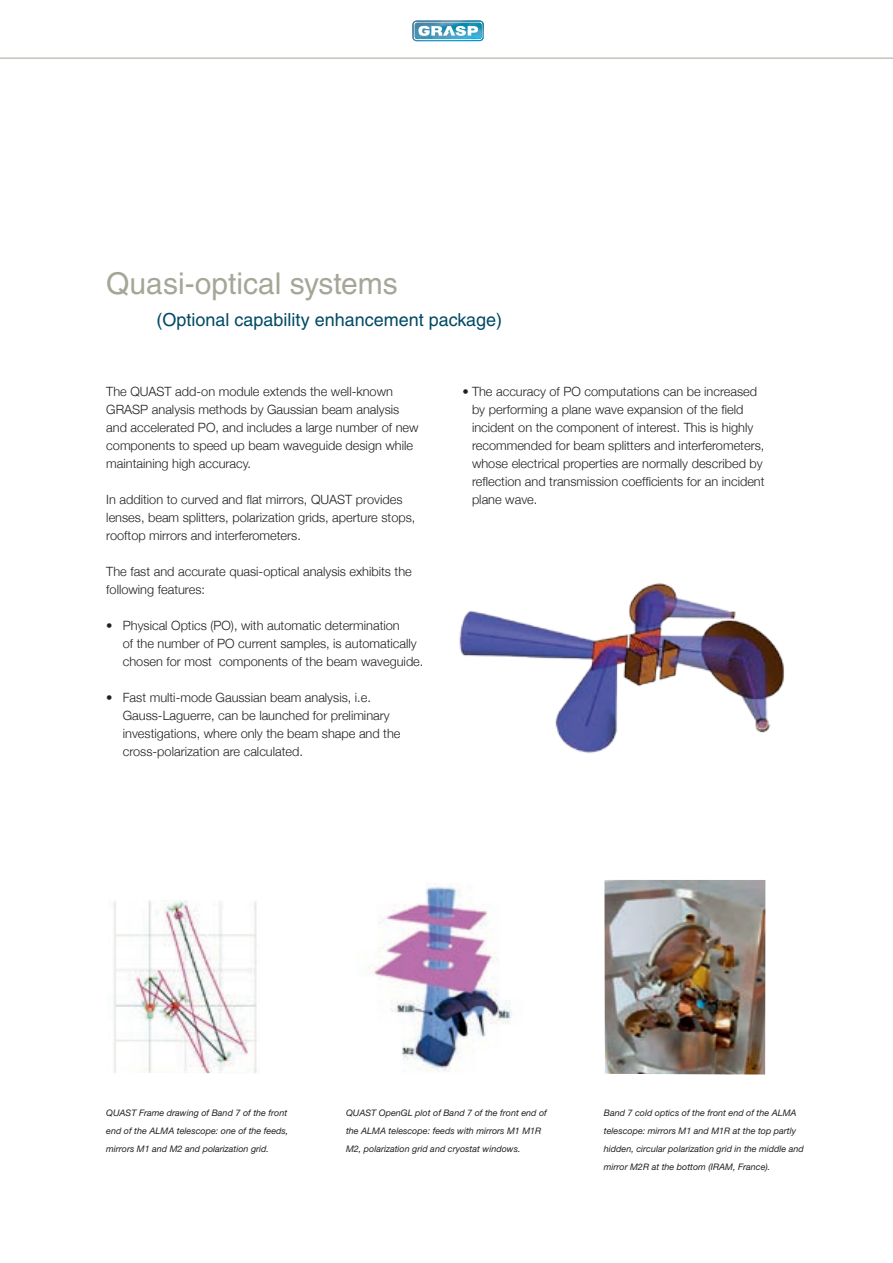
<style>
.page{position:relative;width:893px;height:1263px;background:#fff}
.page>*{position:absolute;margin:0;border:0;box-sizing:border-box;transform-origin:0 0}
.t1{font:30px "Helvetica LT Std";color:#a6a698}
.t2{font:18px "Helvetica LT Std";color:#004964}
.t3{font:300 12.75px/18px "Helvetica Neue";color:#231f20}
.t4{font:italic 9px/18px "Helvetica Neue";color:#231f20}
</style>
<div class="page">
<svg style="left:412px;top:21px;width:72px;height:20px"></svg>
<hr style="left:0;top:58px;width:893px;height:1px;background:#a6a698">
<img style="left:113px;top:900px;width:144px;height:173px">
<img style="left:369px;top:883px;width:144px;height:189px">
<img style="left:604px;top:880px;width:161px;height:194px">
<img style="left:459px;top:583px;width:325px;height:171px">
<h1 class="t1" style="left:106px;top:266px;width:293px">Quasi-optical systems</h1>
<h2 class="t2" style="left:156px;top:309px;width:347px">(Optional capability enhancement package)</h2>
<p class="t3" style="left:106px;top:382px;width:314px">The QUAST add-on module extends the well-known GRASP analysis methods by Gaussian beam analysis and accelerated PO, and includes a large number of new components to speed up beam waveguide design while maintaining high accuracy.</p>
<p class="t3" style="left:106px;top:490px;width:311px">In addition to curved and flat mirrors, QUAST provides lenses, beam splitters, polarization grids, aperture stops, rooftop mirrors and interferometers.</p>
<p class="t3" style="left:106px;top:562px;width:307px">The fast and accurate quasi-optical analysis exhibits the following features:</p>
<p class="t3" style="left:123px;top:616px;width:302px;text-indent:-16px">• Physical Optics (PO), with automatic determination<br>of the number of PO current samples, is automatically chosen for most components of the beam waveguide.</p>
<p class="t3" style="left:123px;top:688px;width:279px;text-indent:-16px">• Fast multi-mode Gaussian beam analysis, i.e.<br>Gauss-Laguerre, can be launched for preliminary investigations, where only the beam shape and the cross-polarization are calculated.</p>
<p class="t3" style="left:472px;top:382px;width:294px;text-indent:-9px">• The accuracy of PO computations can be increased by performing a plane wave expansion of the field incident on the component of interest. This is highly recommended for beam splitters and interferometers, whose electrical properties are normally described by reflection and transmission coefficients for an incident plane wave.</p>
<p class="t4" style="left:106px;top:1104px;width:184px">QUAST Frame drawing of Band 7 of the front end of the ALMA telescope: one of the feeds, mirrors M1 and M2 and polarization grid.</p>
<p class="t4" style="left:346px;top:1104px;width:202px">QUAST OpenGL plot of Band 7 of the front end of the ALMA telescope: feeds with mirrors M1 M1R<br>M2, polarization grid and cryostat windows.</p>
<p class="t4" style="left:604px;top:1104px;width:202px">Band 7 cold optics of the front end of the ALMA telescope: mirrors M1 and M1R at the top partly hidden, circular polarization grid in the middle and mirror M2R at the bottom (IRAM, France).</p>
</div>
